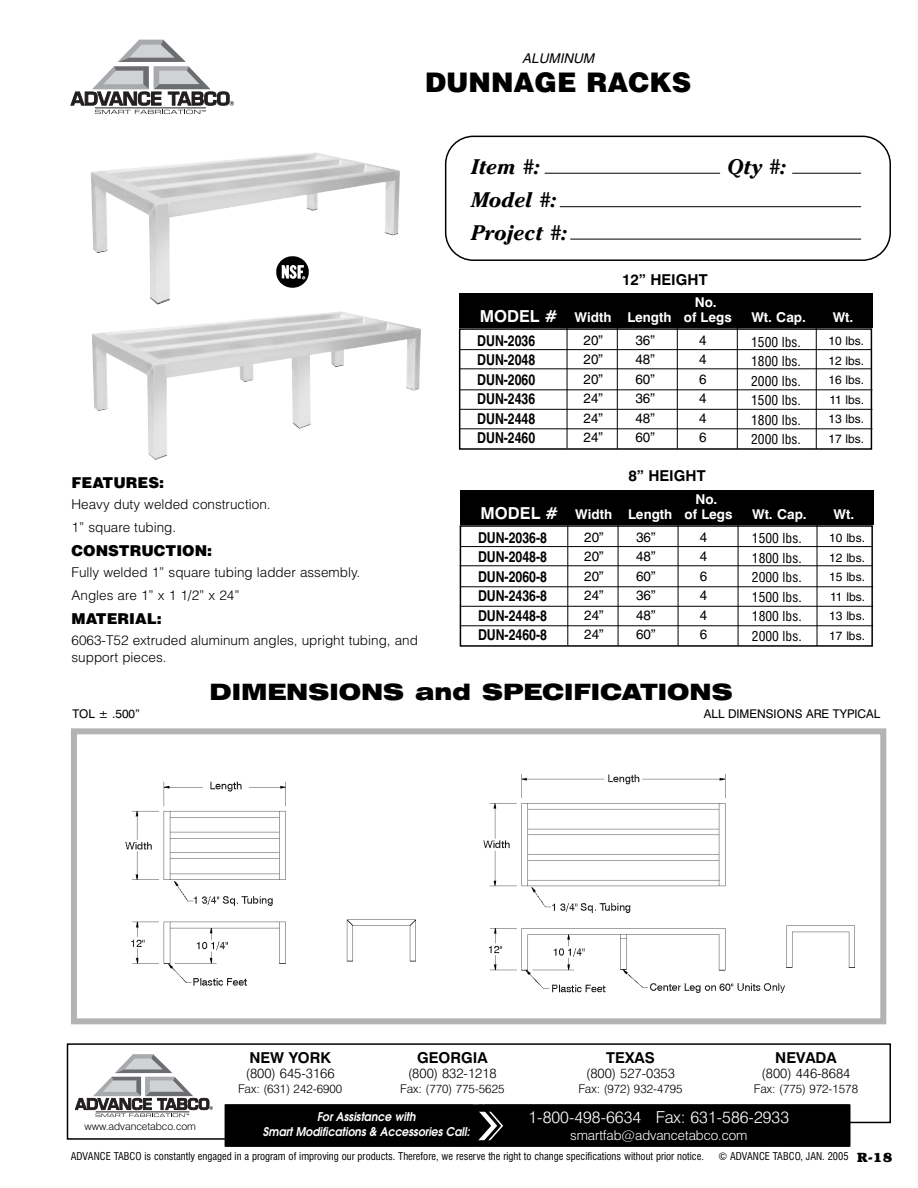
<style>
.page{position:relative;width:918px;height:1188px;background:#fff}
.page>*{position:absolute;margin:0;border:0;box-sizing:border-box;transform-origin:0 0}
.t1{font:900 27px "Helvetica";color:#000}
.t2{font:900 expanded 22.5px "Swiss 721 BT";color:#000;scale:.95 1}
.t3{font:italic 700 21px/33px "Cheltenham";color:#000}
.t4{font:300 16.5px "Swiss 721 BT";color:#fff}
.t5{font:700 condensed 15px/19.5px "Helvetica";color:#000;text-align:justify}
.t6{font:700 15px "Swiss 721 BT";color:#000}
.t7{font:900 15px "Helvetica";color:#000}
.t8{font:300 13.5px/23px "Helvetica";color:#000}
.t9{font:condensed 13.5px/19.5px "Helvetica";color:#000;text-align:justify}
.t10{font:13.5px/19.5px "Helvetica";color:#000;text-align:justify}
.t11{font:700 13.5px/15px "Swiss 721 BT";color:#fff}
.t12{font:300 13.5px "Swiss 721 BT";color:#000}
.t13{font:300 13.5px "Swiss 721 BT";color:#fff}
.t14{font:italic 13.5px "Helvetica";color:#000}
.t15{font:700 13.5px "Bookman";color:#000}
.t16{font:12px/19.5px "Helvetica";color:#000;text-align:justify}
.t17{font:300 12px "Swiss 721 BT";color:#000}
.t18{font:italic 600 12px/15px "Avant Garde";color:#fff;text-align:center;scale:.9 1}
.t19{font:12px "Swiss 721 BT";color:#000}
.t20{font:condensed 10.5px "Swiss 721 BT";color:#000}
.t21{font:300 10.5px "Swiss 721 BT";color:#000}
.s1{font-size:16.5px}
</style>
<div class="page">
<div style="left:71px;top:728px;width:815px;height:296px;border:6px solid #b3b3b3"></div>
<svg style="left:445px;top:136px;width:446px;height:125px"></svg>
<hr style="left:545px;top:173px;width:175px;height:1px;background:#000">
<hr style="left:792px;top:173px;width:69px;height:1px;background:#000">
<hr style="left:560px;top:206px;width:301px;height:1px;background:#000">
<hr style="left:570px;top:239px;width:291px;height:1px;background:#000">
<svg style="left:71px;top:40px;width:163px;height:74px"></svg>
<img style="left:92px;top:311px;width:329px;height:149px">
<img style="left:91px;top:152px;width:309px;height:153px">
<img style="left:126px;top:781px;width:289px;height:205px">
<img style="left:483px;top:773px;width:372px;height:219px">
<div style="left:459px;top:328px;width:413px;height:122px;border:2px solid #000"></div>
<hr style="left:459px;top:349px;width:413px;height:1px;background:#000">
<hr style="left:459px;top:369px;width:413px;height:1px;background:#000">
<hr style="left:459px;top:390px;width:413px;height:1px;background:#000">
<hr style="left:459px;top:409px;width:413px;height:1px;background:#000">
<hr style="left:459px;top:429px;width:413px;height:1px;background:#000">
<div style="left:459px;top:294px;width:414px;height:34px;background:#000"></div>
<hr style="left:567px;top:316px;width:1px;height:132px;background:#000">
<hr style="left:617px;top:320px;width:1px;height:129px;background:#000">
<hr style="left:677px;top:321px;width:1px;height:128px;background:#000">
<hr style="left:737px;top:321px;width:1px;height:128px;background:#000">
<hr style="left:816px;top:318px;width:1px;height:131px;background:#000">
<div style="left:460px;top:525px;width:413px;height:122px;border:2px solid #000"></div>
<hr style="left:460px;top:546px;width:412px;height:1px;background:#000">
<hr style="left:460px;top:566px;width:413px;height:1px;background:#000">
<hr style="left:460px;top:587px;width:413px;height:1px;background:#000">
<hr style="left:460px;top:606px;width:413px;height:1px;background:#000">
<hr style="left:460px;top:626px;width:413px;height:1px;background:#000">
<div style="left:460px;top:491px;width:414px;height:34px;background:#000"></div>
<hr style="left:568px;top:513px;width:1px;height:132px;background:#000">
<hr style="left:618px;top:517px;width:1px;height:129px;background:#000">
<hr style="left:678px;top:518px;width:1px;height:128px;background:#000">
<hr style="left:738px;top:518px;width:1px;height:128px;background:#000">
<hr style="left:817px;top:515px;width:1px;height:131px;background:#000">
<svg style="left:67px;top:1043px;width:824px;height:97px"></svg>
<svg style="left:75px;top:1054px;width:138px;height:63px"></svg>
<div style="left:226px;top:1106px;width:623px;height:39px;background:#000"></div>
<svg style="left:467px;top:1096px;width:37px;height:44px"></svg>
<div style="left:225px;top:1104px;width:625px;height:43px;border:3px solid #000"></div>
<div style="left:458px;top:1140px;width:36px;height:6px;background:#000"></div>
<div style="left:463px;top:1106px;width:36px;height:6px;background:#000"></div>
<p class="t14" style="left:522px;top:53px;width:73px">ALUMINUM</p>
<h1 class="t1" style="left:425px;top:72px;width:268px">DUNNAGE RACKS</h1>
<h3 class="t3" style="left:471px;top:153px;width:70px">Item #:</h3>
<h3 class="t3" style="left:727px;top:153px;width:60px">Qty #:</h3>
<h3 class="t3" style="left:471px;top:186px;width:97px">Model #:<br>Project #:</h3>
<p class="t6" style="left:622px;top:274px;width:87px">12” HEIGHT</p>
<p class="t11" style="left:480px;top:296px;width:253px;text-indent:215px">No.<br><span class="s1">MODEL #</span> Width Length of Legs</p>
<p class="t11" style="left:751px;top:311px;width:56px">Wt. Cap.</p>
<p class="t11" style="left:833px;top:311px;width:22px">Wt.</p>
<p class="t7" style="left:72px;top:477px;width:94px">FEATURES:</p>
<p class="t8" style="left:72px;top:494px;width:201px">Heavy duty welded construction.<br>1” square tubing.</p>
<p class="t7" style="left:72px;top:546px;width:142px">CONSTRUCTION:</p>
<p class="t8" style="left:72px;top:562px;width:290px">Fully welded 1” square tubing ladder assembly.<br>Angles are 1” x 1 1/2” x 24”</p>
<p class="t7" style="left:72px;top:614px;width:92px">MATERIAL:</p>
<p class="t8" style="left:72px;top:634px;width:348px;line-height:16.5px">6063-T52 extruded aluminum angles, upright tubing, and support pieces.</p>
<p class="t5" style="left:477px;top:332px;width:60px">DUN-2036<br>DUN-2048<br>DUN-2060<br>DUN-2436<br>DUN-2448<br>DUN-2460</p>
<p class="t10" style="left:584px;top:331px;width:21px">20” 20” 20” 24” 24” 24”</p>
<p class="t10" style="left:635px;top:332px;width:21px">36” 48” 60” 36” 48” 60”</p>
<p class="t10" style="left:699px;top:331px;width:9px">4<br>4<br>6<br>4<br>4<br>6</p>
<p class="t9" style="left:751px;top:332px;width:51px">1500 lbs.<br>1800 lbs.<br>2000 lbs.<br>1500 lbs.<br>1800 lbs.<br>2000 lbs.</p>
<p class="t16" style="left:829px;top:332px;width:37px">10 lbs.<br>12 lbs.<br>16 lbs.<br>11 lbs.<br>13 lbs.<br>17 lbs.</p>
<p class="t6" style="left:629px;top:470px;width:79px">8” HEIGHT</p>
<p class="t11" style="left:481px;top:493px;width:253px;text-indent:215px">No.<br><span class="s1">MODEL #</span> Width Length of Legs</p>
<p class="t11" style="left:752px;top:508px;width:56px">Wt. Cap.</p>
<p class="t11" style="left:833px;top:508px;width:22px">Wt.</p>
<p class="t5" style="left:478px;top:529px;width:71px">DUN-2036-8<br>DUN-2048-8<br>DUN-2060-8<br>DUN-2436-8<br>DUN-2448-8<br>DUN-2460-8</p>
<p class="t10" style="left:584px;top:528px;width:21px">20” 20” 20” 24” 24” 24”</p>
<p class="t10" style="left:636px;top:529px;width:21px">36” 48” 60” 36” 48” 60”</p>
<p class="t10" style="left:700px;top:528px;width:9px">4<br>4<br>6<br>4<br>4<br>6</p>
<p class="t9" style="left:752px;top:529px;width:51px">1500 lbs.<br>1800 lbs.<br>2000 lbs.<br>1500 lbs.<br>1800 lbs.<br>2000 lbs.</p>
<p class="t16" style="left:829px;top:529px;width:37px">10 lbs.<br>12 lbs.<br>15 lbs.<br>11 lbs.<br>13 lbs.<br>17 lbs.</p>
<h2 class="t2" style="left:209px;top:684px;width:552px">DIMENSIONS and SPECIFICATIONS</h2>
<p class="t19" style="left:72px;top:710px;width:69px">TOL ± .500”</p>
<p class="t19" style="left:704px;top:710px;width:178px">ALL DIMENSIONS ARE TYPICAL</p>
<p class="t6" style="left:249px;top:1052px;width:83px">NEW YORK</p>
<p class="t6" style="left:417px;top:1052px;width:72px">GEORGIA</p>
<p class="t6" style="left:606px;top:1052px;width:50px">TEXAS</p>
<p class="t6" style="left:775px;top:1052px;width:63px">NEVADA</p>
<p class="t12" style="left:246px;top:1068px;width:90px">(800) 645-3166</p>
<p class="t12" style="left:408px;top:1068px;width:90px">(800) 832-1218</p>
<p class="t12" style="left:586px;top:1068px;width:90px">(800) 527-0353</p>
<p class="t12" style="left:762px;top:1068px;width:90px">(800) 446-8684</p>
<p class="t17" style="left:238px;top:1084px;width:106px">Fax: (631) 242-6900</p>
<p class="t17" style="left:400px;top:1084px;width:106px">Fax: (770) 775-5625</p>
<p class="t17" style="left:578px;top:1084px;width:106px">Fax: (972) 932-4795</p>
<p class="t17" style="left:754px;top:1084px;width:106px">Fax: (775) 972-1578</p>
<p class="t4" style="left:529px;top:1111px;width:262px">1-800-498-6634 Fax: 631-586-2933</p>
<p class="t13" style="left:570px;top:1130px;width:179px">smartfab@advancetabco.com</p>
<p class="t18" style="left:263px;top:1110px;width:231px">For Assistance with<br>Smart Modifications &amp; Accessories Call:</p>
<p class="t21" style="left:85px;top:1122px;width:113px">www.advancetabco.com</p>
<p class="t20" style="left:71px;top:1152px;width:635px">ADVANCE TABCO is constantly engaged in a program of improving our products. Therefore, we reserve the right to change specifications without prior notice.</p>
<p class="t20" style="left:718px;top:1152px;width:132px">© ADVANCE TABCO, JAN. 2005</p>
<p class="t15" style="left:857px;top:1152px;width:37px">R-18</p>
</div>
